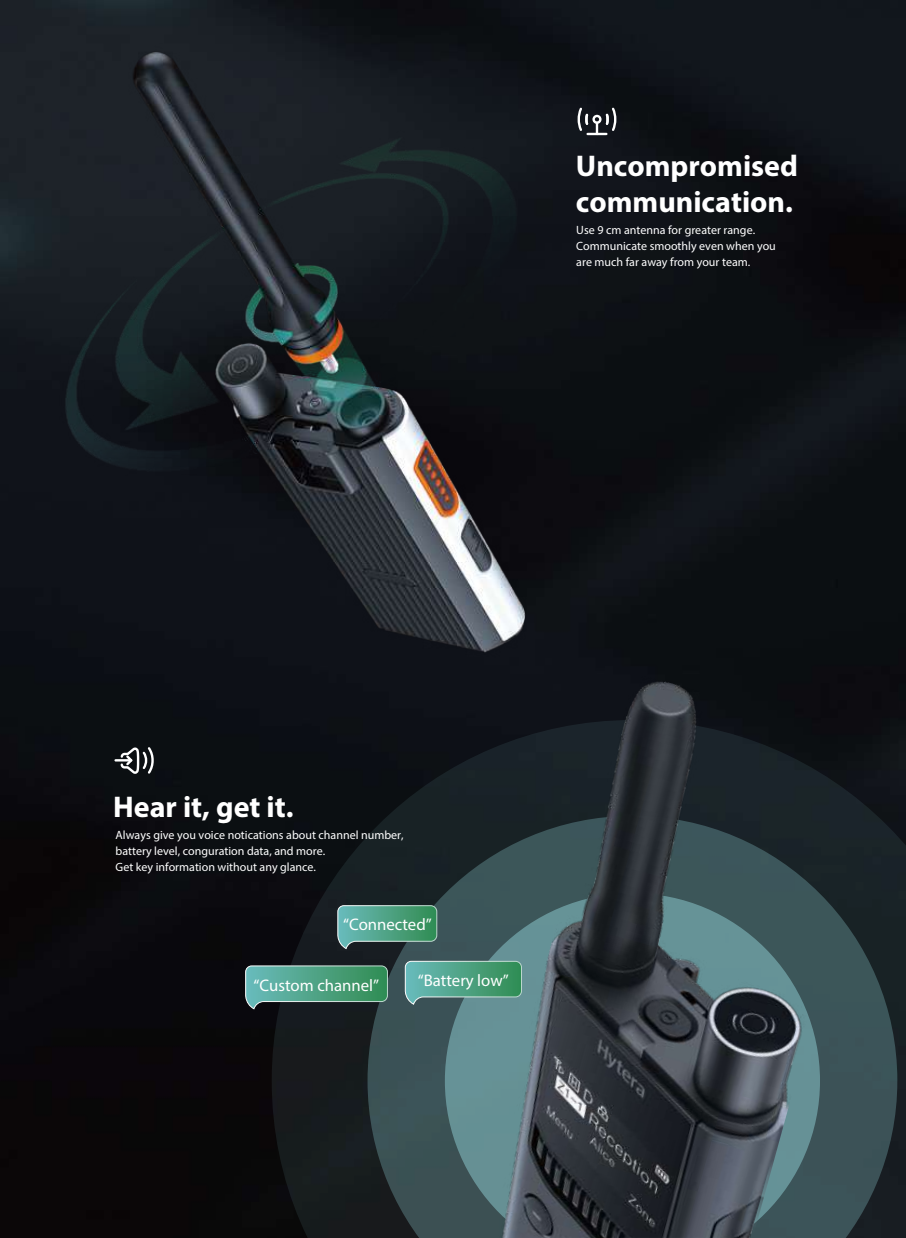
<style>
.page{position:relative;width:906px;height:1238px;background:#fff}
.page>*{position:absolute;margin:0;border:0;box-sizing:border-box;transform-origin:0 0}
.t1{font:700 30px/36.5px "Myriad Pro";color:#fff}
.t2{font:16.8px "Myriad Pro";color:#fff}
.t3{font:12px/16px "Myriad Pro";color:#fff}
</style>
<div class="page">
<img style="left:0;top:0;width:906px;height:1237px">
<svg style="left:161px;top:609px;width:745px;height:628px;fill:#0b0c11"></svg>
<svg style="left:272px;top:720px;width:634px;height:517px;fill:#101319"></svg>
<svg style="left:367px;top:815px;width:530px;height:422px;fill:#3a5154"></svg>
<svg style="left:445px;top:893px;width:25px;height:344px;fill:#3c5559"></svg>
<img style="left:470px;top:676px;width:350px;height:561px">
<svg style="left:245px;top:965px;width:143px;height:44px"></svg>
<svg style="left:337px;top:905px;width:100px;height:44px"></svg>
<svg style="left:405px;top:960px;width:117px;height:44px"></svg>
<svg style="left:116px;top:694px;width:37px;height:166px"></svg>
<img style="left:16px;top:0;width:601px;height:694px">
<h1 class="t1" style="left:576px;top:146px;width:224px">Uncompromised communication.</h1>
<p class="t3" style="left:576px;top:222px;width:201px">Use 9 cm antenna for greater range.<br>Communicate smoothly even when you are much far away from your team.</p>
<h1 class="t1" style="left:113px;top:787px;width:182px">Hear it, get it.</h1>
<p class="t3" style="left:116px;top:826px;width:289px">Always give you voice notications about channel number, battery level, conguration data, and more.<br>Get key information without any glance.</p>
<h2 class="t2" style="left:343px;top:914px;width:90px">“Connected”</h2>
<h2 class="t2" style="left:253px;top:974px;width:127px">“Custom channel”</h2>
<h2 class="t2" style="left:418px;top:969px;width:92px">“Battery low”</h2>
</div>
